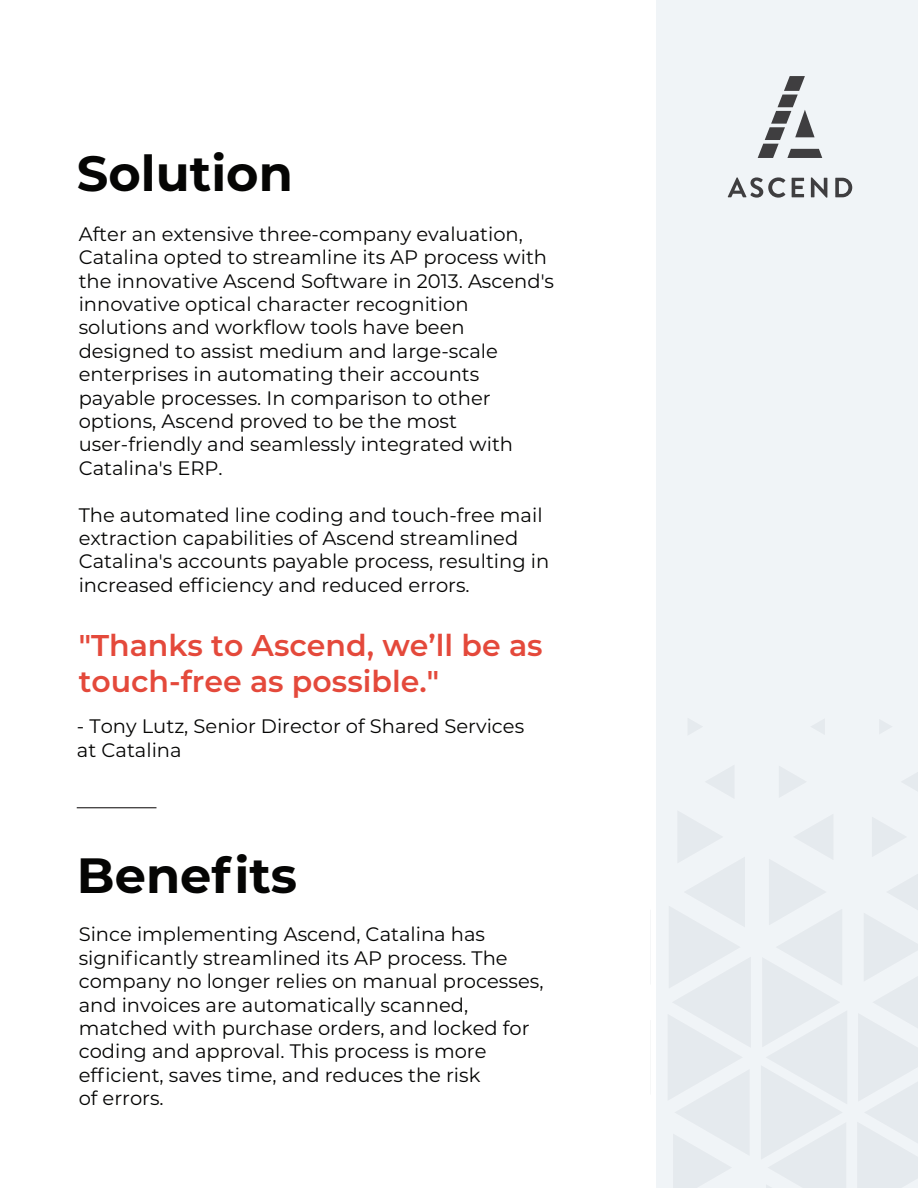
<style>
.page{position:relative;width:918px;height:1188px;background:#fff}
.page>*{position:absolute;margin:0;border:0;box-sizing:border-box;transform-origin:0 0}
.t1{font:700 49.5px "Montserrat";color:#050504}
.t2{font:600 30px/36px "Montserrat";color:#e4493b}
.t3{font:19.5px/23.4px "Montserrat";color:#050504}
</style>
<div class="page">
<hr style="left:77px;top:807px;width:79px;height:1px;background:#211e1e">
<div style="left:657px;top:0;width:261px;height:1188px;background:#f0f4f7"></div>
<svg style="left:858px;top:874px;width:60px;height:314px"></svg>
<svg style="left:872px;top:817px;width:33px;height:39px"></svg>
<svg style="left:902px;top:773px;width:16px;height:18px"></svg>
<svg style="left:761px;top:815px;width:86px;height:373px"></svg>
<svg style="left:880px;top:720px;width:11px;height:13px"></svg>
<svg style="left:779px;top:766px;width:26px;height:31px"></svg>
<svg style="left:812px;top:720px;width:12px;height:14px"></svg>
<svg style="left:668px;top:812px;width:82px;height:376px"></svg>
<svg style="left:706px;top:766px;width:28px;height:32px"></svg>
<svg style="left:688px;top:719px;width:14px;height:16px"></svg>
<svg style="left:728px;top:177px;width:57px;height:21px"></svg>
<svg style="left:792px;top:178px;width:12px;height:19px"></svg>
<svg style="left:811px;top:177px;width:16px;height:21px"></svg>
<svg style="left:835px;top:178px;width:17px;height:19px"></svg>
<svg style="left:758px;top:76px;width:64px;height:82px"></svg>
<h1 class="t1" style="left:77px;top:138px;width:217px">Solution</h1>
<p class="t3" style="left:79px;top:221px;width:477px">After an extensive three-company evaluation, Catalina opted to streamline its AP process with the innovative Ascend Software in 2013. Ascend's innovative optical character recognition solutions and workflow tools have been designed to assist medium and large-scale enterprises in automating their accounts payable processes. In comparison to other options, Ascend proved to be the most user-friendly and seamlessly integrated with Catalina's ERP.</p>
<p class="t3" style="left:79px;top:502px;width:472px">The automated line coding and touch-free mail extraction capabilities of Ascend streamlined Catalina's accounts payable process, resulting in increased efficiency and reduced errors.</p>
<h2 class="t2" style="left:79px;top:626px;width:466px">"Thanks to Ascend, we’ll be as touch-free as possible."</h2>
<p class="t3" style="left:77px;top:714px;width:449px">- Tony Lutz, Senior Director of Shared Services at Catalina</p>
<h1 class="t1" style="left:77px;top:840px;width:222px">Benefits</h1>
<p class="t3" style="left:79px;top:922px;width:466px">Since implementing Ascend, Catalina has significantly streamlined its AP process. The company no longer relies on manual processes, and invoices are automatically scanned, matched with purchase orders, and locked for coding and approval. This process is more efficient, saves time, and reduces the risk<br>of errors.</p>
</div>
